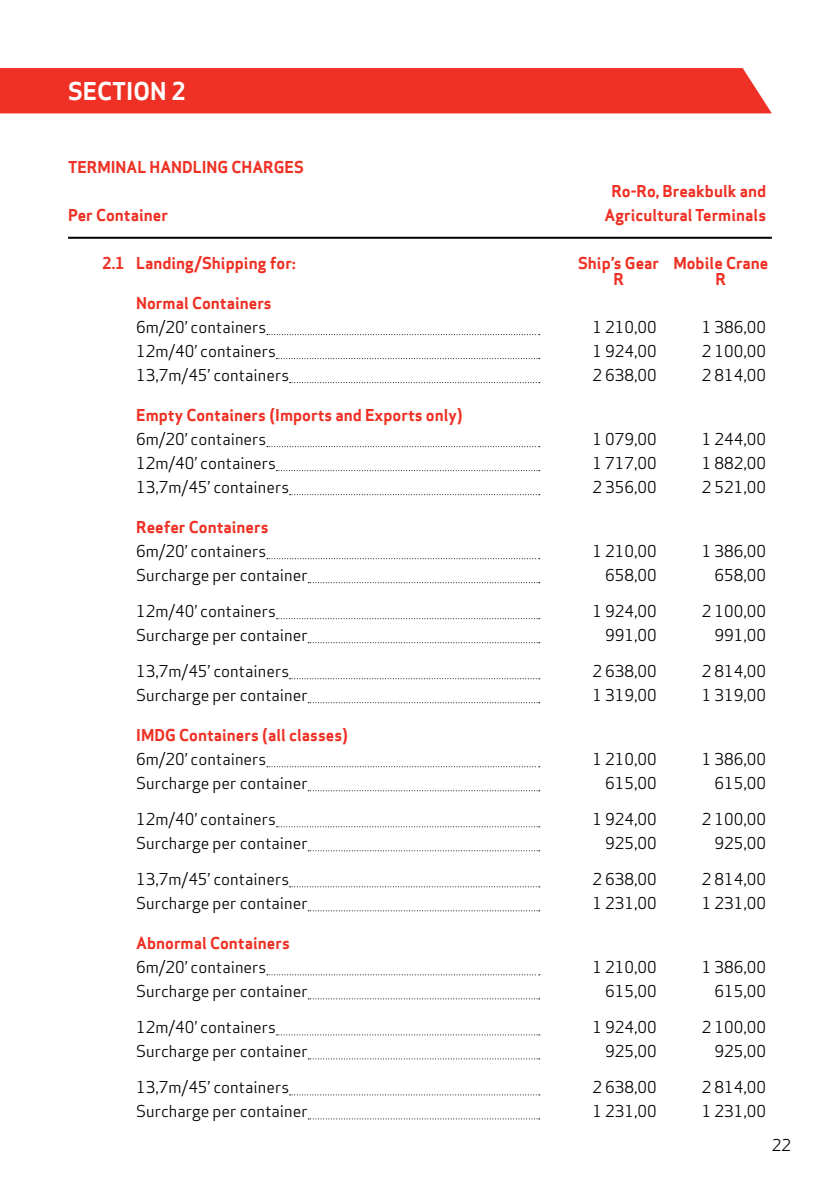
<style>
.page{position:relative;width:840px;height:1191px;background:#fff}
.page>*{position:absolute;margin:0;border:0;box-sizing:border-box;transform-origin:0 0}
.t1{font:24px "Apex Sans Bold T";color:#fff}
.t2{font:16px "Apex Sans Book T";color:#000}
.t3{font:16px/16px "Apex Sans Bold T";color:#ee3124}
</style>
<div class="page">
<div style="left:0;top:68px;width:771px;height:45px;background:#ee3124"></div>
<svg style="left:267px;top:334px;width:272px;height:1px"></svg>
<svg style="left:276px;top:358px;width:263px;height:1px"></svg>
<svg style="left:289px;top:382px;width:250px;height:1px"></svg>
<svg style="left:267px;top:446px;width:272px;height:1px"></svg>
<svg style="left:276px;top:470px;width:263px;height:1px"></svg>
<svg style="left:289px;top:494px;width:250px;height:1px"></svg>
<svg style="left:267px;top:558px;width:272px;height:1px"></svg>
<svg style="left:308px;top:582px;width:231px;height:1px"></svg>
<svg style="left:276px;top:618px;width:263px;height:1px"></svg>
<svg style="left:308px;top:642px;width:231px;height:1px"></svg>
<svg style="left:289px;top:678px;width:250px;height:1px"></svg>
<svg style="left:308px;top:702px;width:231px;height:1px"></svg>
<svg style="left:267px;top:766px;width:272px;height:1px"></svg>
<svg style="left:308px;top:790px;width:231px;height:1px"></svg>
<svg style="left:276px;top:826px;width:263px;height:1px"></svg>
<svg style="left:308px;top:850px;width:231px;height:1px"></svg>
<svg style="left:289px;top:886px;width:250px;height:1px"></svg>
<svg style="left:308px;top:910px;width:231px;height:1px"></svg>
<svg style="left:267px;top:974px;width:272px;height:1px"></svg>
<svg style="left:308px;top:998px;width:231px;height:1px"></svg>
<svg style="left:276px;top:1034px;width:263px;height:1px"></svg>
<svg style="left:308px;top:1058px;width:231px;height:1px"></svg>
<svg style="left:289px;top:1094px;width:250px;height:1px"></svg>
<svg style="left:308px;top:1118px;width:231px;height:1px"></svg>
<hr style="left:68px;top:237px;width:703px;height:2px;background:#000">
<h1 class="t1" style="left:68px;top:75px;width:119px">SECTION 2</h1>
<p class="t3" style="left:68px;top:159px;width:237px">TERMINAL HANDLING CHARGES</p>
<p class="t3" style="left:611px;top:183px;width:156px">Ro-Ro, Breakbulk and</p>
<p class="t3" style="left:68px;top:207px;width:101px">Per Container</p>
<p class="t3" style="left:604px;top:207px;width:163px">Agricultural Terminals</p>
<p class="t3" style="left:102px;top:255px;width:195px">2.1 Landing/Shipping for:</p>
<p class="t3" style="left:613px;top:255px;width:156px;text-indent:-35px">Ship’s Gear Mobile Crane<br>R</p>
<p class="t3" style="left:715px;top:271px;width:12px">R</p>
<p class="t3" style="left:136px;top:295px;width:137px">Normal Containers</p>
<p class="t2" style="left:136px;top:317px;width:132px">6m/20’ containers</p>
<p class="t2" style="left:592px;top:317px;width:59px">1 210,00</p>
<p class="t2" style="left:701px;top:317px;width:66px">1 386,00</p>
<p class="t2" style="left:136px;top:341px;width:141px">12m/40’ containers</p>
<p class="t2" style="left:592px;top:341px;width:59px">1 924,00</p>
<p class="t2" style="left:701px;top:341px;width:66px">2 100,00</p>
<p class="t2" style="left:136px;top:365px;width:154px">13,7m/45’ containers</p>
<p class="t2" style="left:592px;top:365px;width:66px">2 638,00</p>
<p class="t2" style="left:701px;top:365px;width:66px">2 814,00</p>
<p class="t3" style="left:136px;top:407px;width:328px">Empty Containers (Imports and Exports only)</p>
<p class="t2" style="left:136px;top:429px;width:132px">6m/20’ containers</p>
<p class="t2" style="left:592px;top:429px;width:66px">1 079,00</p>
<p class="t2" style="left:701px;top:429px;width:66px">1 244,00</p>
<p class="t2" style="left:136px;top:453px;width:141px">12m/40’ containers</p>
<p class="t2" style="left:592px;top:453px;width:66px">1 717,00</p>
<p class="t2" style="left:701px;top:453px;width:66px">1 882,00</p>
<p class="t2" style="left:136px;top:477px;width:154px">13,7m/45’ containers</p>
<p class="t2" style="left:592px;top:477px;width:66px">2 356,00</p>
<p class="t2" style="left:701px;top:477px;width:66px">2 521,00</p>
<p class="t3" style="left:136px;top:519px;width:134px">Reefer Containers</p>
<p class="t2" style="left:136px;top:541px;width:132px">6m/20’ containers</p>
<p class="t2" style="left:592px;top:541px;width:66px">1 210,00</p>
<p class="t2" style="left:701px;top:541px;width:66px">1 386,00</p>
<p class="t2" style="left:136px;top:565px;width:173px">Surcharge per container</p>
<p class="t2" style="left:605px;top:565px;width:53px">658,00</p>
<p class="t2" style="left:714px;top:565px;width:53px">658,00</p>
<p class="t2" style="left:136px;top:601px;width:141px">12m/40’ containers</p>
<p class="t2" style="left:592px;top:601px;width:59px">1 924,00</p>
<p class="t2" style="left:701px;top:601px;width:66px">2 100,00</p>
<p class="t2" style="left:136px;top:625px;width:173px">Surcharge per container</p>
<p class="t2" style="left:605px;top:625px;width:53px">991,00</p>
<p class="t2" style="left:714px;top:625px;width:53px">991,00</p>
<p class="t2" style="left:136px;top:661px;width:154px">13,7m/45’ containers</p>
<p class="t2" style="left:592px;top:661px;width:59px">2 638,00</p>
<p class="t2" style="left:701px;top:661px;width:66px">2 814,00</p>
<p class="t2" style="left:136px;top:685px;width:173px">Surcharge per container</p>
<p class="t2" style="left:592px;top:685px;width:66px">1 319,00</p>
<p class="t2" style="left:701px;top:685px;width:66px">1 319,00</p>
<p class="t3" style="left:136px;top:727px;width:213px">IMDG Containers (all classes)</p>
<p class="t2" style="left:136px;top:749px;width:132px">6m/20’ containers</p>
<p class="t2" style="left:592px;top:749px;width:66px">1 210,00</p>
<p class="t2" style="left:701px;top:749px;width:60px">1 386,00</p>
<p class="t2" style="left:136px;top:773px;width:173px">Surcharge per container</p>
<p class="t2" style="left:605px;top:773px;width:53px">615,00</p>
<p class="t2" style="left:714px;top:773px;width:53px">615,00</p>
<p class="t2" style="left:136px;top:809px;width:141px">12m/40’ containers</p>
<p class="t2" style="left:592px;top:809px;width:59px">1 924,00</p>
<p class="t2" style="left:701px;top:809px;width:66px">2 100,00</p>
<p class="t2" style="left:136px;top:833px;width:173px">Surcharge per container</p>
<p class="t2" style="left:605px;top:833px;width:53px">925,00</p>
<p class="t2" style="left:714px;top:833px;width:53px">925,00</p>
<p class="t2" style="left:136px;top:869px;width:154px">13,7m/45’ containers</p>
<p class="t2" style="left:592px;top:869px;width:66px">2 638,00</p>
<p class="t2" style="left:701px;top:869px;width:66px">2 814,00</p>
<p class="t2" style="left:136px;top:893px;width:173px">Surcharge per container</p>
<p class="t2" style="left:592px;top:893px;width:66px">1 231,00</p>
<p class="t2" style="left:701px;top:893px;width:66px">1 231,00</p>
<p class="t3" style="left:136px;top:935px;width:155px">Abnormal Containers</p>
<p class="t2" style="left:136px;top:957px;width:132px">6m/20’ containers</p>
<p class="t2" style="left:592px;top:957px;width:59px">1 210,00</p>
<p class="t2" style="left:701px;top:957px;width:66px">1 386,00</p>
<p class="t2" style="left:136px;top:981px;width:173px">Surcharge per container</p>
<p class="t2" style="left:605px;top:981px;width:53px">615,00</p>
<p class="t2" style="left:714px;top:981px;width:53px">615,00</p>
<p class="t2" style="left:136px;top:1017px;width:141px">12m/40’ containers</p>
<p class="t2" style="left:592px;top:1017px;width:66px">1 924,00</p>
<p class="t2" style="left:701px;top:1017px;width:66px">2 100,00</p>
<p class="t2" style="left:136px;top:1041px;width:173px">Surcharge per container</p>
<p class="t2" style="left:605px;top:1041px;width:53px">925,00</p>
<p class="t2" style="left:714px;top:1041px;width:53px">925,00</p>
<p class="t2" style="left:136px;top:1077px;width:154px">13,7m/45’ containers</p>
<p class="t2" style="left:592px;top:1077px;width:66px">2 638,00</p>
<p class="t2" style="left:701px;top:1077px;width:66px">2 814,00</p>
<p class="t2" style="left:136px;top:1101px;width:173px">Surcharge per container</p>
<p class="t2" style="left:592px;top:1101px;width:66px">1 231,00</p>
<p class="t2" style="left:701px;top:1101px;width:66px">1 231,00</p>
<p class="t2" style="left:771px;top:1135px;width:21px">22</p>
</div>
